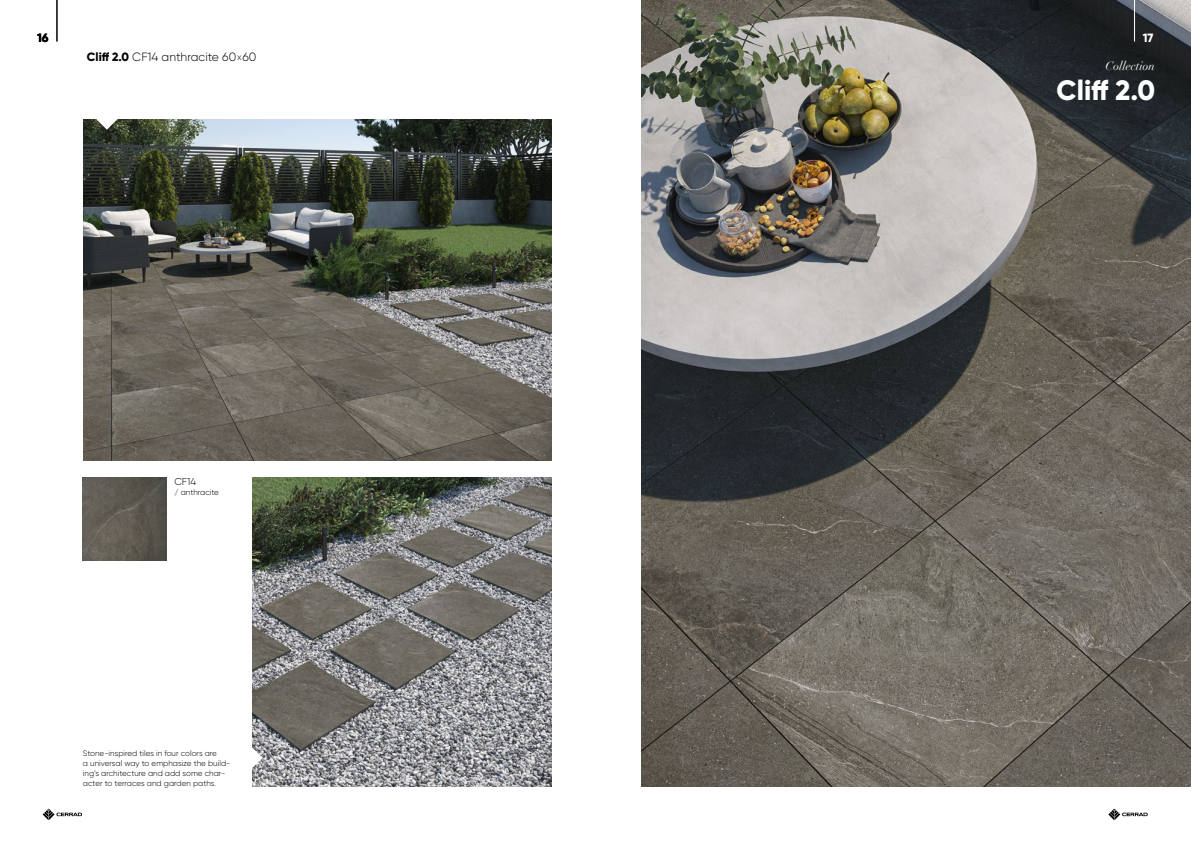
<style>
.page{position:relative;width:1191px;height:842px;background:#fff}
.page>*{position:absolute;margin:0;border:0;box-sizing:border-box;transform-origin:0 0}
.t1{font:800 28px "Gilroy";color:#fff}
.t2{font:300 12px "Gilroy";color:#000}
.t3{font:italic 12px "Didot";color:#fff}
.t4{font:800 12px "Gilroy";color:#000}
.t5{font:800 12px "Gilroy";color:#fff}
.t6{font:300 10px "Gilroy";color:#000}
.t7{font:300 8px/10px "Gilroy";color:#000}
.s1{font-weight:800}
.s2{font-size:9px}
</style>
<div class="page">
<hr style="left:56px;top:0;width:1px;height:42px;background:#000">
<img style="left:642px;top:0;width:549px;height:786px">
<img style="left:84px;top:119px;width:467px;height:342px">
<img style="left:252px;top:477px;width:299px;height:309px">
<img style="left:83px;top:477px;width:84px;height:84px">
<svg style="left:43px;top:809px;width:39px;height:11px"></svg>
<svg style="left:1108px;top:809px;width:39px;height:11px"></svg>
<hr style="left:1134px;top:0;width:1px;height:42px;background:#fff">
<svg style="left:252px;top:747px;width:10px;height:21px"></svg>
<svg style="left:96px;top:119px;width:21px;height:11px"></svg>
<h2 class="t4" style="left:37px;top:30px;width:13px">16</h2>
<p class="t2" style="left:87px;top:50px;width:171px"><span class="s1">Cliff 2.0</span> CF14 anthracite 60<span class="s2">x</span>60</p>
<p class="t6" style="left:174px;top:476px;width:23px">CF14</p>
<p class="t7" style="left:174px;top:487px;width:46px">/ anthracite</p>
<p class="t7" style="left:83px;top:748px;width:149px">Stone-inspired tiles in four colors are<br>a universal way to emphasize the build&shy;ing’s architecture and add some char&shy;acter to terraces and garden paths.</p>
<p class="t5" style="left:1142px;top:30px;width:12px">17</p>
<p class="t3" style="left:1105px;top:59px;width:51px">Collection</p>
<p class="t1" style="left:1056px;top:73px;width:100px">Cliff 2.0</p>
</div>
